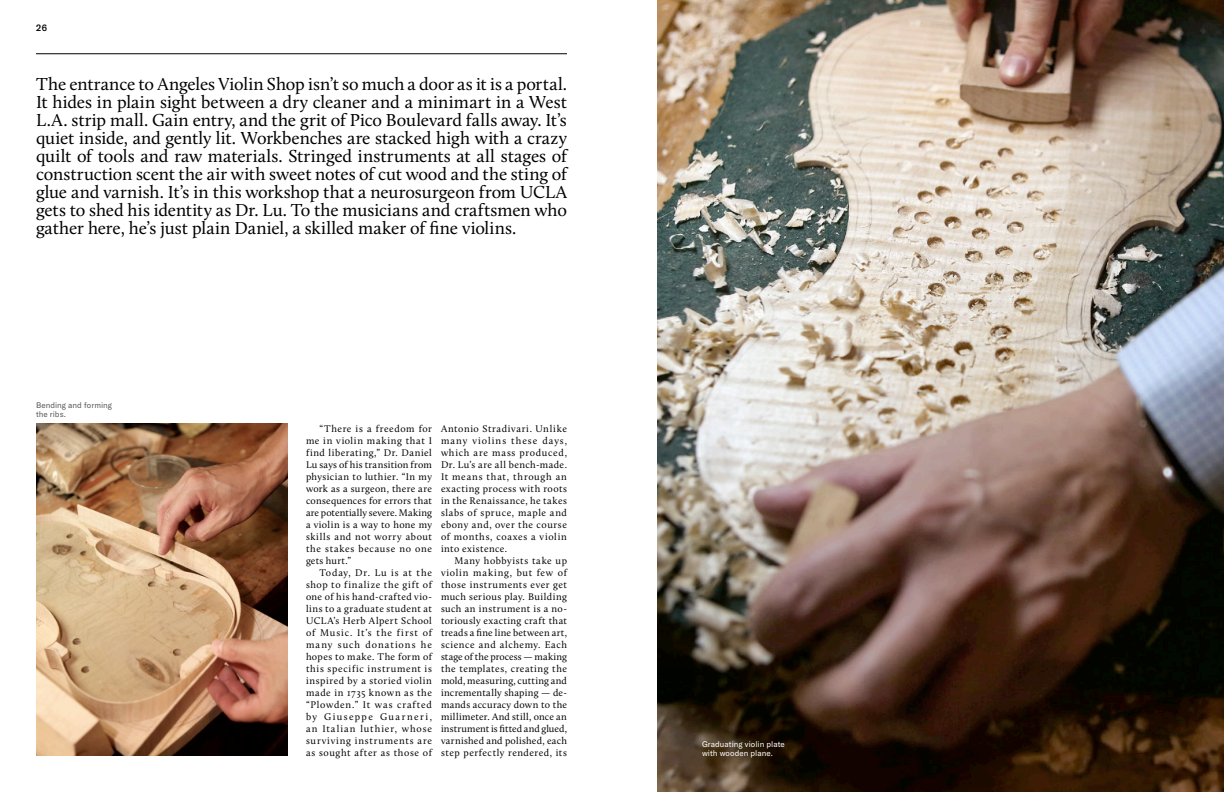
<style>
.page{position:relative;width:1224px;height:792px;background:#fff}
.page>*{position:absolute;margin:0;border:0;box-sizing:border-box;transform-origin:0 0}
.t1{font:18px/18px "Calluna";letter-spacing:-.01em;color:#000;text-align:justify}
.t2{font:10px/12px "Calluna";letter-spacing:.055em;color:#000;text-align:justify}
.t3{font:500 9px "GT America";color:#000}
.t4{font:8px/9px "GT America";letter-spacing:.005em;color:#fff}
.t5{font:8px/9px "GT America";letter-spacing:.01em;color:#58585a}
</style>
<div class="page">
<hr style="left:36px;top:54px;width:531px;height:1px;background:#000">
<img style="left:36px;top:423px;width:252px;height:333px">
<img style="left:657px;top:0;width:567px;height:792px">
<p class="t3" style="left:36px;top:22px;width:13px">26</p>
<p class="t1" style="left:36px;top:75px;width:533px">The entrance to Angeles Violin Shop isn’t so much a door as it is a portal.<br>It hides in plain sight between a dry cleaner and a minimart in a West L.A. strip mall. Gain entry, and the grit of Pico Boulevard falls away. It’s quiet inside, and gently lit. Workbenches are stacked high with a crazy quilt of tools and raw materials. Stringed instruments at all stages of construction scent the air with sweet notes of cut wood and the sting of glue and varnish. It’s in this workshop that a neurosurgeon from UCLA gets to shed his identity as Dr. Lu. To the musicians and craftsmen who gather here, he’s just plain Daniel, a skilled maker of fine violins.</p>
<p class="t5" style="left:36px;top:401px;width:78px">Bending and forming the ribs.</p>
<p class="t2" style="left:306px;top:423px;width:128px;text-indent:14px">“There is a freedom for me in violin making that I find liberating,” Dr. Daniel Lu says of his transition from physician to luthier. “In my work as a surgeon, there are consequences for errors that are potentially severe. Making a violin is a way to hone my skills and not worry about the stakes because no one gets hurt.”</p>
<p class="t2" style="left:306px;top:567px;width:128px;text-indent:14px">Today, Dr. Lu is at the shop to finalize the gift of one of his hand-crafted vio&shy;lins to a graduate student at UCLA’s Herb Alpert School of Music. It’s the first of many such donations he hopes to make. The form of this specific instrument is inspired by a storied violin made in 1735 known as the “Plowden.” It was crafted by Giuseppe Guarneri, an Italian luthier, whose surviving instruments are as sought after as those of</p>
<p class="t2" style="left:441px;top:423px;width:128px">Antonio Stradivari. Unlike many violins these days, which are mass produced, Dr. Lu’s are all bench-made.<br>It means that, through an exacting process with roots in the Renaissance, he takes slabs of spruce, maple and ebony and, over the course of months, coaxes a violin into existence.</p>
<p class="t2" style="left:441px;top:555px;width:128px;text-indent:14px">Many hobbyists take up violin making, but few of those instruments ever get much serious play. Building such an instrument is a no&shy;toriously exacting craft that treads a fine line between art, science and alchemy. Each stage of the process — making the templates, creating the mold, measuring, cutting and incrementally shaping — de&shy;mands accuracy down to the millimeter. And still, once an instrument is fitted and glued, varnished and polished, each step perfectly rendered, its</p>
<p class="t4" style="left:702px;top:740px;width:84px">Graduating violin plate with wooden plane.</p>
</div>
